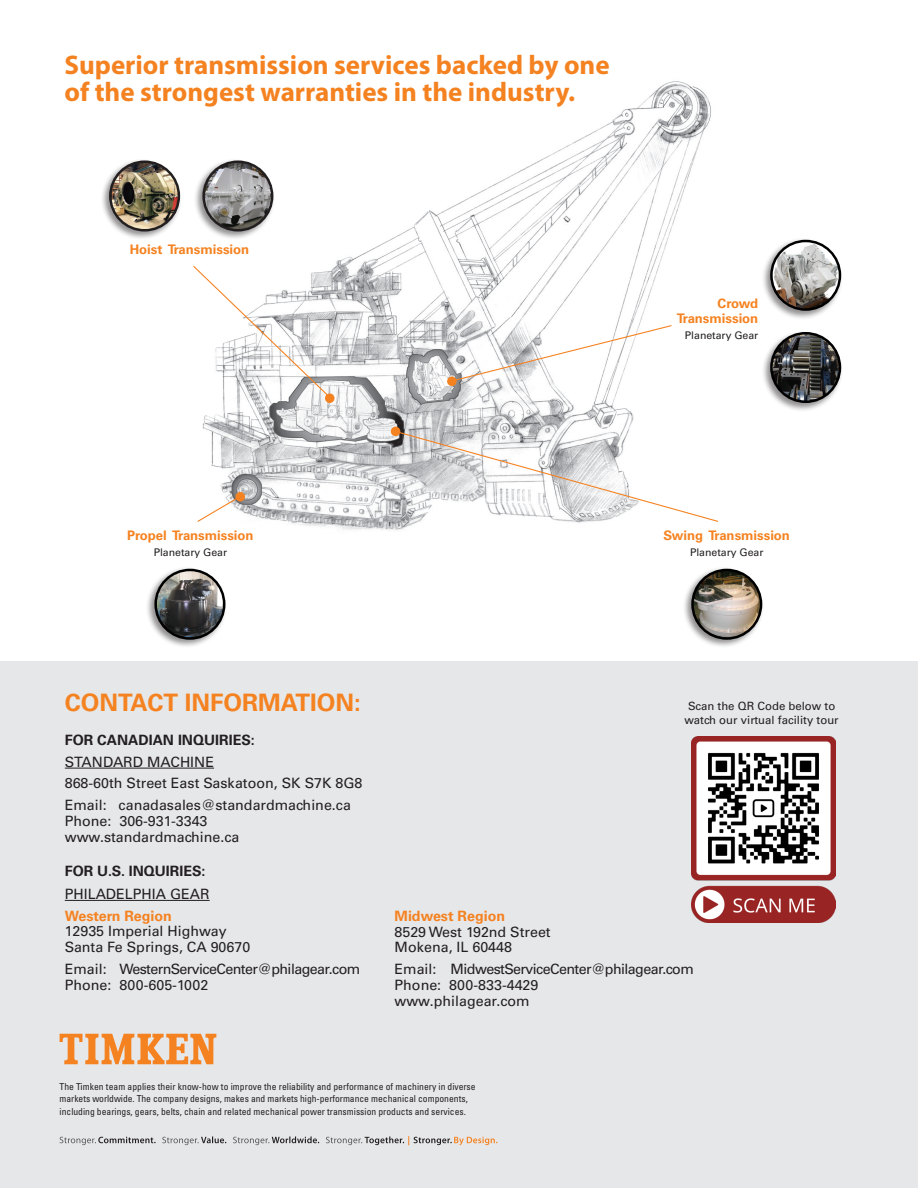
<style>
.page{position:relative;width:918px;height:1188px;background:#fff}
.page>*{position:absolute;margin:0;border:0;box-sizing:border-box;transform-origin:0 0}
.t1{font:700 27px/27px "Myriad Pro";color:#f58220}
.t2{font:700 24px "Univers LT Std";color:#f58220}
.t3{font:14.25px "Univers LT Std";color:#231f20}
.t4{font:14.25px "Univers LT Std";letter-spacing:-.04em;color:#231f20}
.t5{font:700 14.25px "Univers LT Std";color:#231f20}
.t6{font:700 14.25px "Univers LT Std";color:#f58220}
.t7{font:700 13.2px "Univers LT Std";color:#f58220}
.t8{font:11.4px/13.6px "Univers LT Std";color:#231f20}
.t9{font:10.5px "Univers LT Std";color:#231f20}
.t10{font:condensed 9.6px/12.8px "Univers LT Std";color:#231f20}
</style>
<div class="page">
<div style="left:0;top:662px;width:918px;height:526px;background:#e6e7e9"></div>
<svg style="left:60px;top:1034px;width:156px;height:30px"></svg>
<svg style="left:60px;top:1137px;width:96px;height:8px"></svg>
<svg style="left:162px;top:1136px;width:64px;height:9px"></svg>
<svg style="left:233px;top:1136px;width:86px;height:9px"></svg>
<svg style="left:326px;top:1136px;width:172px;height:9px"></svg>
<img style="left:691px;top:736px;width:144px;height:187px">
<hr style="left:65px;top:768px;width:149px;height:1px;background:#231f20">
<hr style="left:65px;top:900px;width:145px;height:1px;background:#231f20">
<img style="left:202px;top:81px;width:509px;height:449px">
<svg style="left:193px;top:265px;width:139px;height:134px"></svg>
<svg style="left:197px;top:494px;width:46px;height:29px"></svg>
<svg style="left:449px;top:324px;width:224px;height:59px"></svg>
<svg style="left:394px;top:430px;width:324px;height:93px"></svg>
<div style="left:325px;top:393px;width:10px;height:10px;background:#f58220;border-radius:50%"></div>
<div style="left:193px;top:158px;width:82px;height:83px;background:#231f20;opacity:.5"></div>
<img style="left:204px;top:162px;width:68px;height:68px">
<div style="left:202px;top:160px;width:71px;height:72px;border:2px solid #231f20;border-radius:50%"></div>
<div style="left:100px;top:158px;width:82px;height:83px;background:#231f20;opacity:.5"></div>
<img style="left:110px;top:162px;width:69px;height:68px;border-radius:34px">
<div style="left:109px;top:160px;width:71px;height:72px;border:2px solid #231f20;border-radius:50%"></div>
<div style="left:761px;top:330px;width:82px;height:82px;background:#231f20;opacity:.5"></div>
<img style="left:771px;top:333px;width:69px;height:69px;border-radius:34px">
<div style="left:770px;top:332px;width:71px;height:71px;border:2px solid #000;border-radius:50%"></div>
<div style="left:761px;top:238px;width:82px;height:82px;background:#231f20;opacity:.5"></div>
<img style="left:771px;top:241px;width:69px;height:68px;border-radius:33px">
<div style="left:770px;top:240px;width:71px;height:71px;border:2px solid #000;border-radius:50%"></div>
<div style="left:145px;top:567px;width:82px;height:82px;background:#231f20;opacity:.5"></div>
<img style="left:156px;top:570px;width:68px;height:68px;border-radius:34px">
<div style="left:154px;top:569px;width:71px;height:71px;border:2px solid #000;border-radius:50%"></div>
<div style="left:682px;top:567px;width:82px;height:82px;background:#231f20;opacity:.5"></div>
<img style="left:693px;top:570px;width:68px;height:68px;border-radius:34px">
<div style="left:691px;top:569px;width:71px;height:71px;border:2px solid #000;border-radius:50%"></div>
<div style="left:447px;top:377px;width:10px;height:9px;background:#f58220;border-radius:50%"></div>
<div style="left:391px;top:427px;width:9px;height:9px;background:#f58220;border-radius:50%"></div>
<div style="left:235px;top:492px;width:10px;height:10px;background:#f58220;border-radius:50%"></div>
<p class="t1" style="left:64px;top:51px;width:547px">Superior transmission services backed by one of the strongest warranties in the industry.</p>
<p class="t7" style="left:130px;top:242px;width:121px">Hoist Transmission</p>
<p class="t7" style="left:718px;top:295px;width:42px">Crowd</p>
<p class="t7" style="left:677px;top:311px;width:83px">Transmission</p>
<p class="t9" style="left:685px;top:329px;width:75px">Planetary Gear</p>
<p class="t7" style="left:127px;top:528px;width:128px">Propel Transmission</p>
<p class="t9" style="left:154px;top:546px;width:75px">Planetary Gear</p>
<p class="t7" style="left:663px;top:528px;width:128px">Swing Transmission</p>
<p class="t9" style="left:690px;top:546px;width:75px">Planetary Gear</p>
<p class="t2" style="left:65px;top:688px;width:297px">CONTACT INFORMATION:</p>
<p class="t5" style="left:65px;top:732px;width:192px">FOR CANADIAN INQUIRIES:</p>
<p class="t3" style="left:65px;top:753px;width:151px">STANDARD MACHINE</p>
<p class="t3" style="left:65px;top:775px;width:299px">868-60th Street East Saskatoon, SK S7K 8G8</p>
<p class="t3" style="left:65px;top:797px;width:288px">Email: canadasales@standardmachine.ca</p>
<p class="t3" style="left:65px;top:812px;width:144px">Phone: 306-931-3343</p>
<p class="t3" style="left:65px;top:828px;width:176px">www.standardmachine.ca</p>
<p class="t5" style="left:65px;top:863px;width:142px">FOR U.S. INQUIRIES:</p>
<p class="t3" style="left:65px;top:885px;width:146px">PHILADELPHIA GEAR</p>
<p class="t6" style="left:65px;top:907px;width:109px">Western Region</p>
<p class="t3" style="left:65px;top:923px;width:163px">12935 Imperial Highway</p>
<p class="t3" style="left:65px;top:939px;width:187px">Santa Fe Springs, CA 90670</p>
<p class="t4" style="left:65px;top:960px;width:297px">Email: WesternServiceCenter@philagear.com</p>
<p class="t3" style="left:65px;top:976px;width:145px">Phone: 800-605-1002</p>
<p class="t8" style="left:685px;top:699px;width:156px">Scan the QR Code below to watch our virtual facility tour</p>
<p class="t6" style="left:395px;top:907px;width:112px">Midwest Region</p>
<p class="t3" style="left:395px;top:923px;width:158px">8529 West 192nd Street</p>
<p class="t3" style="left:395px;top:939px;width:119px">Mokena, IL 60448</p>
<p class="t4" style="left:395px;top:961px;width:301px">Email: MidwestServiceCenter@philagear.com</p>
<p class="t3" style="left:395px;top:976px;width:145px">Phone: 800-833-4429</p>
<p class="t3" style="left:395px;top:992px;width:137px">www.philagear.com</p>
<p class="t10" style="left:60px;top:1080px;width:418px">The Timken team applies their know-how to improve the reliability and performance of machinery in diverse markets worldwide. The company designs, makes and markets high-performance mechanical components, including bearings, gears, belts, chain and related mechanical power transmission products and services.</p>
</div>
